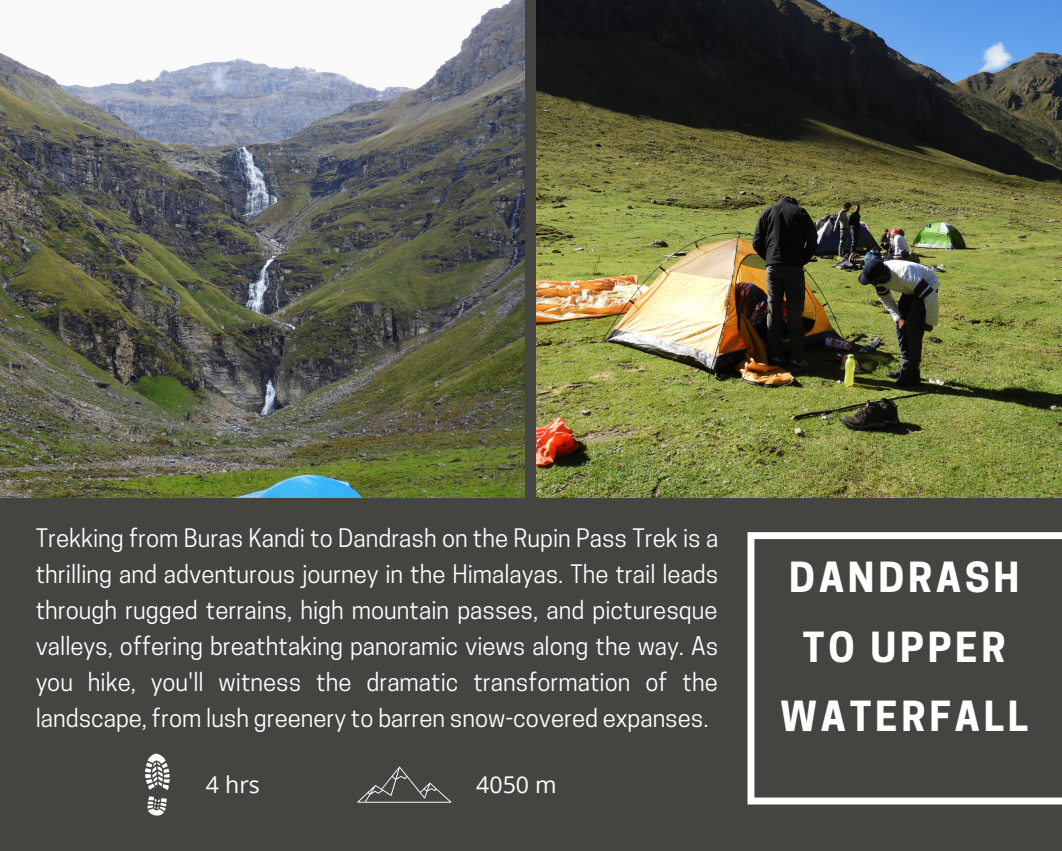
<style>
.page{position:relative;width:1062px;height:851px;background:#fff}
.page>*{position:absolute;margin:0;border:0;box-sizing:border-box;transform-origin:0 0}
.t1{font:700 39px/69.8px "Cooper Hewitt";letter-spacing:.1em;color:#fff;text-align:center}
.t2{font:24px/36px "Cooper Hewitt";color:#fff;text-align:justify}
.t3{font:23.1px "Open Sans";color:#fff}
</style>
<div class="page">
<div style="left:0;top:0;width:1062px;height:850px;background:#444440"></div>
<img style="left:536px;top:0;width:526px;height:497px">
<img style="left:0;top:0;width:525px;height:497px">
<svg style="left:747px;top:532px;width:315px;height:272px"></svg>
<svg style="left:357px;top:766px;width:94px;height:36px"></svg>
<svg style="left:145px;top:753px;width:25px;height:37px"></svg>
<svg style="left:148px;top:796px;width:19px;height:19px"></svg>
<p class="t2" style="left:36px;top:522px;width:684px">Trekking from Buras Kandi to Dandrash on the Rupin Pass Trek is a thrilling and adventurous journey in the Himalayas. The trail leads through rugged terrains, high mountain passes, and picturesque valleys, offering breathtaking panoramic views along the way. As you hike, you'll witness the dramatic transformation of the landscape, from lush greenery to barren snow-covered expanses.</p>
<p class="t3" style="left:206px;top:768px;width:55px">4 hrs</p>
<p class="t3" style="left:476px;top:768px;width:82px">4050 m</p>
<p class="t1" style="left:780px;top:547px;width:249px">DANDRASH<br>TO UPPER<br>WATERFALL</p>
</div>
